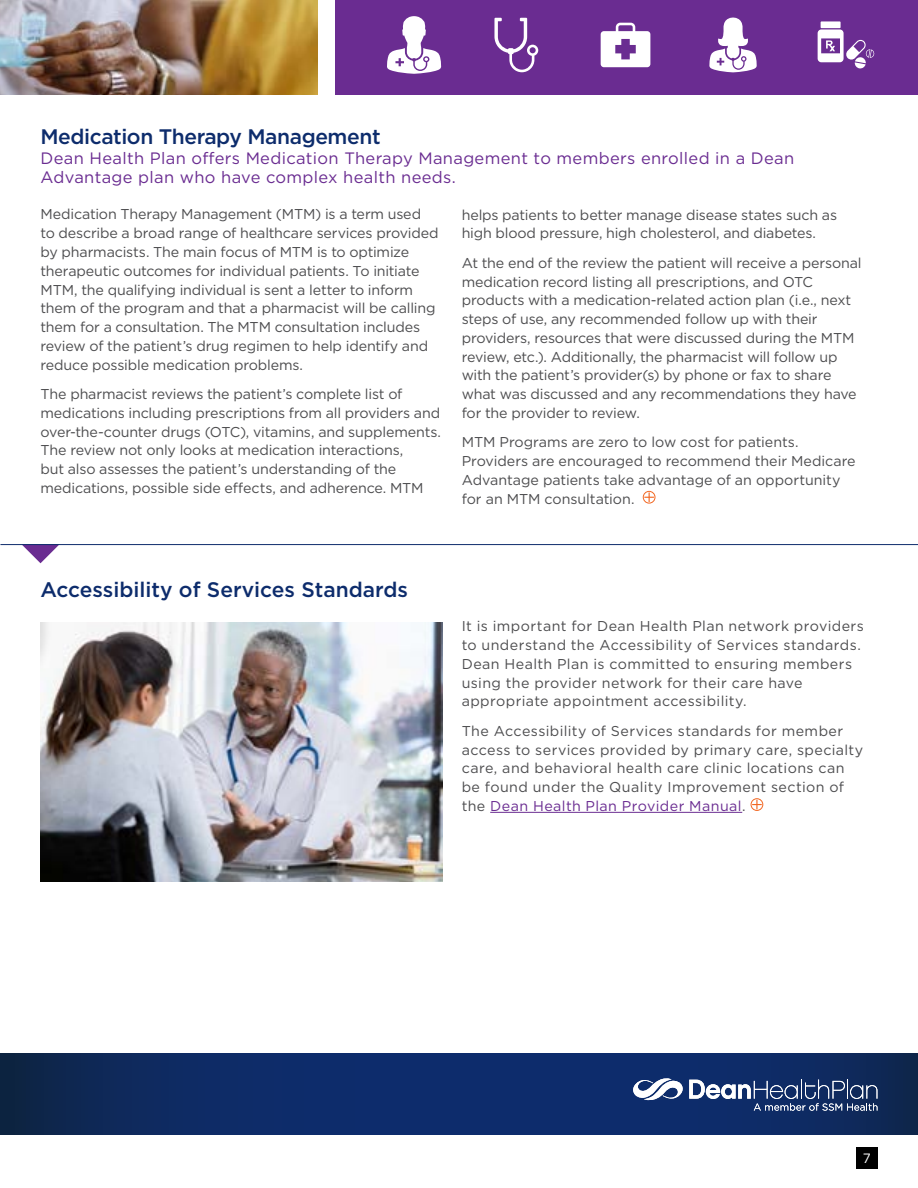
<style>
.page{position:relative;width:918px;height:1188px;background:#fff}
.page>*{position:absolute;margin:0;border:0;box-sizing:border-box;transform-origin:0 0}
.t1{font:500 21px "Gotham";letter-spacing:-.015em;color:#0d2c6c}
.t2{font:16.5px/19.5px "Gotham";letter-spacing:.02em;color:#6a2c91}
.t3{font:14.25px/18.8px "Gotham";letter-spacing:-.01em;color:#4d4d4f}
.t4{font:14.25px/18.8px "Gotham";letter-spacing:.03em;color:#4d4d4f}
.t5{font:13.5px "Gotham";color:#fff}
.s1{color:#6a2c91}
</style>
<div class="page">
<div style="left:856px;top:1148px;width:22px;height:21px;background:#000"></div>
<div style="left:335px;top:0;width:583px;height:94px;background:#6a2c91"></div>
<svg style="left:1px;top:1053px;width:917px;height:81px;background:#0d2a63"></svg>
<svg style="left:709px;top:17px;width:48px;height:55px"></svg>
<svg style="left:387px;top:16px;width:54px;height:58px"></svg>
<div style="left:821px;top:21px;width:20px;height:7px;background:#fff"></div>
<svg style="left:818px;top:29px;width:56px;height:40px"></svg>
<svg style="left:601px;top:23px;width:49px;height:44px"></svg>
<svg style="left:494px;top:18px;width:44px;height:54px"></svg>
<hr style="left:0;top:1053px;width:1px;height:81px;background:#0c2340">
<svg style="left:632px;top:1074px;width:51px;height:30px"></svg>
<svg style="left:689px;top:1080px;width:188px;height:31px;background:#475c88"></svg>
<div style="left:643px;top:491px;width:12px;height:13px;border:1px solid #f26722;border-radius:50%"></div>
<svg style="left:644px;top:492px;width:10px;height:10px"></svg>
<svg style="left:21px;top:545px;width:39px;height:18px"></svg>
<hr style="left:0;top:544px;width:918px;height:1px;background:#0d2c6c">
<hr style="left:490px;top:812px;width:252px;height:1px;background:#6a2c91">
<div style="left:751px;top:798px;width:12px;height:13px;border:1px solid #f26722;border-radius:50%"></div>
<svg style="left:752px;top:800px;width:10px;height:9px"></svg>
<img style="left:41px;top:622px;width:402px;height:260px">
<img style="left:0;top:0;width:317px;height:94px">
<h1 class="t1" style="left:40px;top:123px;width:342px">Medication Therapy Management</h1>
<p class="t2" style="left:40px;top:148px;width:755px">Dean Health Plan offers Medication Therapy Management to members enrolled in a Dean<br>Advantage plan who have complex health needs.</p>
<p class="t3" style="left:40px;top:205px;width:400px">Medication Therapy Management (MTM) is a term used to describe a broad range of healthcare services provided by pharmacists. The main focus of MTM is to optimize therapeutic outcomes for individual patients. To initiate MTM, the qualifying individual is sent a letter to inform them of the program and that a pharmacist will be calling them for a consultation. The MTM consultation includes review of the patient’s drug regimen to help identify and reduce possible medication problems.</p>
<p class="t3" style="left:40px;top:384px;width:402px">The pharmacist reviews the patient’s complete list of medications including prescriptions from all providers and over-the-counter drugs (OTC), vitamins, and supplements.<br>The review not only looks at medication interactions,<br>but also assesses the patient’s understanding of the medications, possible side effects, and adherence. MTM</p>
<p class="t3" style="left:462px;top:205px;width:377px">helps patients to better manage disease states such as high blood pressure, high cholesterol, and diabetes.</p>
<p class="t3" style="left:462px;top:253px;width:401px">At the end of the review the patient will receive a personal medication record listing all prescriptions, and OTC products with a medication-related action plan (i.e., next steps of use, any recommended follow up with their providers, resources that were discussed during the MTM review, etc.). Additionally, the pharmacist will follow up with the patient’s provider(s) by phone or fax to share what was discussed and any recommendations they have for the provider to review.</p>
<p class="t3" style="left:462px;top:433px;width:396px">MTM Programs are zero to low cost for patients.<br>Providers are encouraged to recommend their Medicare Advantage patients take advantage of an opportunity for an MTM consultation.</p>
<h1 class="t1" style="left:40px;top:576px;width:369px">Accessibility of Services Standards</h1>
<p class="t4" style="left:462px;top:617px;width:404px">It is important for Dean Health Plan network providers to understand the Accessibility of Services standards.<br>Dean Health Plan is committed to ensuring members using the provider network for their care have appropriate appointment accessibility.</p>
<p class="t4" style="left:462px;top:721px;width:403px">The Accessibility of Services standards for member access to services provided by primary care, specialty care, and behavioral health care clinic locations can be found under the Quality Improvement section of the <span class="s1">Dean Health Plan Provider Manual</span>.</p>
<p class="t5" style="left:863px;top:1149px;width:10px">7</p>
</div>
